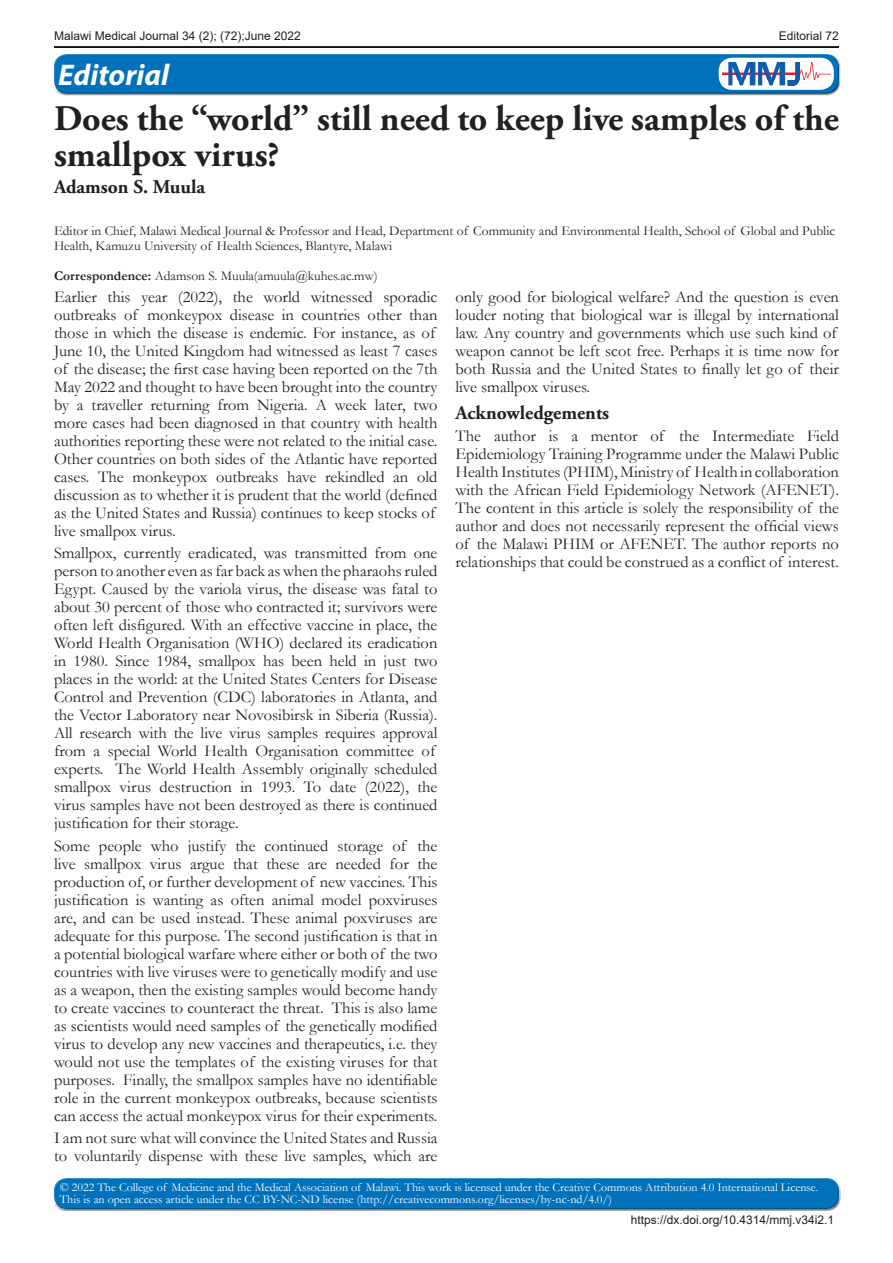
<style>
.page{position:relative;width:893px;height:1263px;background:#fff}
.page>*{position:absolute;margin:0;border:0;box-sizing:border-box;transform-origin:0 0}
.t1{font:700 36px/36px "Adobe Garamond Pro";color:#231f20}
.t2{font:italic 700 30px "Myriad Pro";color:#fff}
.MMJ_Heading_1{font:700 19.5px "Adobe Garamond Pro";color:#231f20}
.MMJ_Author_Name{font:700 19.5px "Adobe Garamond Pro";color:#231f20}
.MMJ_Body_Text{font:16.5px/18px "Garamond";color:#231f20}
.MMJ_Author_Instituti{font:13.5px/15px "Garamond";color:#231f20}
.t3{font:12px/12px "Garamond";color:#fff}
.MMJ_Article_heading{font:12px "Arial";color:#231f20}
.s1{font-weight:700}
</style>
<div class="page">
<hr style="left:53px;top:45px;width:787px;height:4px;background:#231f20;opacity:.75">
<div style="left:52px;top:1176px;width:789px;height:28px;background:#fff;opacity:.75"></div>
<div style="left:52px;top:1181px;width:789px;height:30px;background:#231f20;opacity:.75"></div>
<div style="left:52px;top:52px;width:788px;height:39px;background:#fff;opacity:.75"></div>
<div style="left:52px;top:59px;width:788px;height:36px;background:#231f20;opacity:.75"></div>
<div style="left:719px;top:58px;width:115px;height:32px;background:#fff;border-radius:13px"></div>
<img style="left:722px;top:62px;width:108px;height:23px">
<p class="MMJ_Article_heading" style="left:54px;top:28px;width:248px">Malawi Medical Journal 34 (2); (72);June 2022</p>
<p class="MMJ_Article_heading" style="left:779px;top:28px;width:62px">Editorial 72</p>
<h2 class="t2" style="left:58px;top:55px;width:112px">Editorial</h2>
<p class="t1" style="left:54px;top:102px;width:786px">Does the “world” still need to keep live samples of the smallpox virus?</p>
<p class="MMJ_Author_Name" style="left:54px;top:175px;width:153px">Adamson S. Muula</p>
<p class="MMJ_Author_Instituti" style="left:54px;top:223px;width:783px">Editor in Chief, Malawi Medical Journal &amp; Professor and Head, Department of Community and Environmental Health, School of Global and Public<br>Health, Kamuzu University of Health Sciences, Blantyre, Malawi</p>
<p class="MMJ_Author_Instituti" style="left:54px;top:268px;width:325px"><span class="s1">Correspondence:</span> Adamson S. Muula(amuula@kuhes.ac.mw)</p>
<p class="MMJ_Body_Text" style="left:54px;top:287px;width:385px">Earlier this year (2022), the world witnessed sporadic outbreaks of monkeypox disease in countries other than those in which the disease is endemic. For instance, as of June 10, the United Kingdom had witnessed as least 7 cases of the disease; the first case having been reported on the 7th May 2022 and thought to have been brought into the country by a traveller returning from Nigeria. A week later, two more cases had been diagnosed in that country with health authorities reporting these were not related to the initial case.<br>Other countries on both sides of the Atlantic have reported cases. The monkeypox outbreaks have rekindled an old discussion as to whether it is prudent that the world (defined as the United States and Russia) continues to keep stocks of live smallpox virus.</p>
<p class="MMJ_Body_Text" style="left:54px;top:544px;width:385px">Smallpox, currently eradicated, was transmitted from one person to another even as far back as when the pharaohs ruled Egypt. Caused by the variola virus, the disease was fatal to about 30 percent of those who contracted it; survivors were often left disfigured. With an effective vaccine in place, the World Health Organisation (WHO) declared its eradication in 1980. Since 1984, smallpox has been held in just two places in the world: at the United States Centers for Disease Control and Prevention (CDC) laboratories in Atlanta, and the Vector Laboratory near Novosibirsk in Siberia (Russia).<br>All research with the live virus samples requires approval from a special World Health Organisation committee of experts. The World Health Assembly originally scheduled smallpox virus destruction in 1993. To date (2022), the virus samples have not been destroyed as there is continued justification for their storage.</p>
<p class="MMJ_Body_Text" style="left:54px;top:836px;width:385px;text-align:justify">Some people who justify the continued storage of the live smallpox virus argue that these are needed for the production of, or further development of new vaccines. This justification is wanting as often animal model poxviruses are, and can be used instead. These animal poxviruses are adequate for this purpose. The second justification is that in a potential biological warfare where either or both of the two countries with live viruses were to genetically modify and use as a weapon, then the existing samples would become handy to create vaccines to counteract the threat. This is also lame as scientists would need samples of the genetically modified virus to develop any new vaccines and therapeutics, i.e. they would not use the templates of the existing viruses for that purposes. Finally, the smallpox samples have no identifiable role in the current monkeypox outbreaks, because scientists can access the actual monkeypox virus for their experiments.</p>
<p class="MMJ_Body_Text" style="left:54px;top:1128px;width:385px">I am not sure what will convince the United States and Russia to voluntarily dispense with these live samples, which are</p>
<p class="MMJ_Body_Text" style="left:455px;top:287px;width:385px">only good for biological welfare? And the question is even louder noting that biological war is illegal by international law. Any country and governments which use such kind of weapon cannot be left scot free. Perhaps it is time now for both Russia and the United States to finally let go of their live smallpox viruses.</p>
<p class="MMJ_Heading_1" style="left:455px;top:402px;width:155px">Acknowledgements</p>
<p class="MMJ_Body_Text" style="left:455px;top:427px;width:385px;text-align:justify">The author is a mentor of the Intermediate Field Epidemiology Training Programme under the Malawi Public Health Institutes (PHIM), Ministry of Health in collaboration with the African Field Epidemiology Network (AFENET).<br>The content in this article is solely the responsibility of the author and does not necessarily represent the official views of the Malawi PHIM or AFENET. The author reports no relationships that could be construed as a conflict of interest.</p>
<p class="t3" style="left:60px;top:1181px;width:760px">© 2022 The College of Medicine and the Medical Association of Malawi. This work is licensed under the Creative Commons Attribution 4.0 International License.<br>This is an open access article under the CC BY-NC-ND license (http://creativecommons.org/licenses/by-nc-nd/4.0/)</p>
<p class="MMJ_Article_heading" style="left:631px;top:1211px;width:205px">https://dx.doi.org/10.4314/mmj.v34i2.1</p>
</div>
